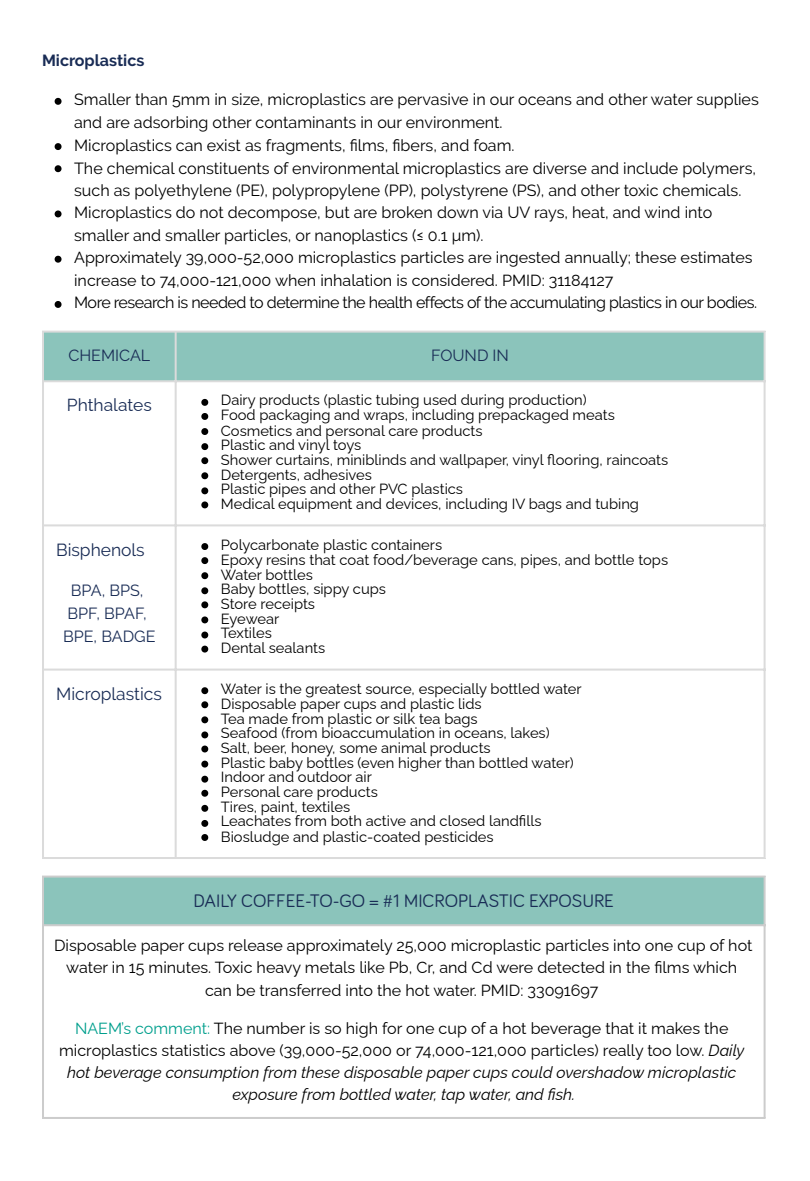
<style>
.page{position:relative;width:810px;height:1181px;background:#fff}
.page>*{position:absolute;margin:0;border:0;box-sizing:border-box;transform-origin:0 0}
.t1{font:18.75px "Bariol";color:#192c55}
.t2{font:17.4px "Raleway";color:#192c55}
.t3{font:16.05px/22px "Raleway";color:#000}
.t4{font:16.05px "Raleway";letter-spacing:-.03em;color:#000}
.t5{font:16.05px/23.1px "Raleway";color:#192c55;text-align:center}
.t6{font:700 16.05px "Raleway";color:#192c55}
.t7{font:14.7px "Raleway";color:#000}
.s1{color:#009f8d}
.s2{font-style:italic}
</style>
<div class="page">
<svg style="left:55px;top:98px;width:7px;height:7px"></svg>
<svg style="left:55px;top:143px;width:7px;height:7px"></svg>
<svg style="left:55px;top:165px;width:7px;height:7px"></svg>
<svg style="left:55px;top:210px;width:7px;height:7px"></svg>
<svg style="left:55px;top:256px;width:7px;height:7px"></svg>
<svg style="left:55px;top:301px;width:7px;height:7px"></svg>
<div style="left:44px;top:332px;width:720px;height:48px;background:#8bc4bb"></div>
<svg style="left:201px;top:399px;width:7px;height:7px"></svg>
<svg style="left:201px;top:413px;width:7px;height:7px"></svg>
<svg style="left:201px;top:428px;width:7px;height:7px"></svg>
<svg style="left:201px;top:443px;width:7px;height:7px"></svg>
<svg style="left:201px;top:457px;width:7px;height:7px"></svg>
<svg style="left:201px;top:472px;width:7px;height:7px"></svg>
<svg style="left:201px;top:487px;width:7px;height:7px"></svg>
<svg style="left:201px;top:501px;width:7px;height:7px"></svg>
<svg style="left:201px;top:543px;width:7px;height:7px"></svg>
<svg style="left:201px;top:557px;width:7px;height:7px"></svg>
<svg style="left:201px;top:572px;width:7px;height:7px"></svg>
<svg style="left:201px;top:587px;width:7px;height:7px"></svg>
<svg style="left:201px;top:601px;width:7px;height:7px"></svg>
<svg style="left:201px;top:616px;width:7px;height:7px"></svg>
<svg style="left:201px;top:631px;width:7px;height:7px"></svg>
<svg style="left:201px;top:645px;width:7px;height:7px"></svg>
<svg style="left:201px;top:687px;width:7px;height:7px"></svg>
<svg style="left:201px;top:701px;width:7px;height:7px"></svg>
<svg style="left:201px;top:716px;width:7px;height:7px"></svg>
<svg style="left:201px;top:731px;width:7px;height:7px"></svg>
<svg style="left:201px;top:745px;width:7px;height:7px"></svg>
<svg style="left:201px;top:760px;width:7px;height:7px"></svg>
<svg style="left:201px;top:775px;width:7px;height:7px"></svg>
<svg style="left:201px;top:789px;width:7px;height:7px"></svg>
<svg style="left:201px;top:805px;width:7px;height:6px"></svg>
<svg style="left:201px;top:820px;width:7px;height:6px"></svg>
<svg style="left:201px;top:834px;width:7px;height:7px"></svg>
<hr style="left:42px;top:332px;width:2px;height:525px;background:#dbdbdb">
<hr style="left:175px;top:332px;width:2px;height:525px;background:#dbdbdb">
<hr style="left:764px;top:332px;width:2px;height:525px;background:#dbdbdb">
<hr style="left:42px;top:330px;width:724px;height:2px;background:#dbdbdb">
<hr style="left:42px;top:380px;width:724px;height:2px;background:#dbdbdb">
<hr style="left:42px;top:524px;width:724px;height:2px;background:#dbdbdb">
<hr style="left:42px;top:668px;width:724px;height:2px;background:#dbdbdb">
<hr style="left:42px;top:857px;width:724px;height:2px;background:#dbdbdb">
<div style="left:43px;top:876px;width:722px;height:49px;background:#8bc4bb"></div>
<hr style="left:42px;top:877px;width:2px;height:239px;background:#ccc">
<hr style="left:764px;top:877px;width:2px;height:239px;background:#ccc">
<hr style="left:42px;top:875px;width:724px;height:2px;background:#ccc">
<hr style="left:42px;top:924px;width:724px;height:2px;background:#ccc">
<hr style="left:42px;top:1116px;width:724px;height:2px;background:#ccc">
<h2 class="t6" style="left:42px;top:51px;width:104px">Microplastics</h2>
<p class="t3" style="left:74px;top:88px;width:686px;line-height:23.1px">Smaller than 5mm in size, microplastics are pervasive in our oceans and other water supplies and are adsorbing other contaminants in our environment.</p>
<p class="t3" style="left:74px;top:134px;width:442px">Microplastics can exist as fragments, fi lms, fi bers, and foam.</p>
<p class="t3" style="left:74px;top:157px;width:683px">The chemical constituents of environmental microplastics are diverse and include polymers, such as polyethylene (PE), polypropylene (PP), polystyrene (PS), and other toxic chemicals.</p>
<p class="t3" style="left:74px;top:201px;width:640px;line-height:23.1px">Microplastics do not decompose, but are broken down via UV rays, heat, and wind into smaller and smaller particles, or nanoplastics (≤ 0.1 μm).</p>
<p class="t3" style="left:74px;top:246px;width:680px;line-height:23.1px">Approximately 39,000-52,000 microplastics particles are ingested annually; these estimates increase to 74,000-121,000 when inhalation is considered. PMID: 31184127</p>
<p class="t4" style="left:74px;top:293px;width:685px">More research is needed to determine the health effects of the accumulating plastics in our bodies.</p>
<p class="t5" style="left:68px;top:343px;width:83px">CHEMICAL</p>
<p class="t5" style="left:431px;top:343px;width:79px">FOUND IN</p>
<p class="t2" style="left:67px;top:395px;width:86px">Phthalates</p>
<p class="t7" style="left:221px;top:391px;width:367px">Dairy products (plastic tubing used during production)</p>
<p class="t7" style="left:221px;top:406px;width:395px">Food packaging and wraps, including prepackaged meats</p>
<p class="t7" style="left:221px;top:422px;width:263px">Cosmetics and personal care products</p>
<p class="t7" style="left:221px;top:436px;width:142px">Plastic and vinyl toys</p>
<p class="t7" style="left:221px;top:451px;width:449px">Shower curtains, miniblinds and wallpaper, vinyl flooring, raincoats</p>
<p class="t7" style="left:221px;top:466px;width:153px">Detergents, adhesives</p>
<p class="t7" style="left:221px;top:480px;width:244px">Plastic pipes and other PVC plastics</p>
<p class="t7" style="left:221px;top:495px;width:420px">Medical equipment and devices, including IV bags and tubing</p>
<h1 class="t2" style="left:56px;top:539px;width:90px">Bisphenols</h1>
<p class="t5" style="left:63px;top:578px;width:94px">BPA, BPS,<br>BPF, BPAF,<br>BPE, BADGE</p>
<p class="t7" style="left:221px;top:535px;width:223px">Polycarbonate plastic containers</p>
<p class="t7" style="left:221px;top:551px;width:449px">Epoxy resins that coat food/beverage cans, pipes, and bottle tops</p>
<p class="t7" style="left:221px;top:566px;width:94px">Water bottles</p>
<p class="t7" style="left:221px;top:580px;width:167px">Baby bottles, sippy cups</p>
<p class="t7" style="left:221px;top:595px;width:96px">Store receipts</p>
<p class="t7" style="left:221px;top:610px;width:60px">Eyewear</p>
<p class="t7" style="left:221px;top:624px;width:53px">Textiles</p>
<p class="t7" style="left:221px;top:639px;width:106px">Dental sealants</p>
<p class="t2" style="left:56px;top:683px;width:107px">Microplastics</p>
<p class="t7" style="left:221px;top:680px;width:362px">Water is the greatest source, especially bottled water</p>
<p class="t7" style="left:221px;top:695px;width:262px">Disposable paper cups and plastic lids</p>
<p class="t7" style="left:221px;top:710px;width:258px">Tea made from plastic or silk tea bags</p>
<p class="t7" style="left:221px;top:724px;width:330px">Seafood (from bioaccumulation in oceans, lakes)</p>
<p class="t7" style="left:221px;top:739px;width:271px">Salt, beer, honey, some animal products</p>
<p class="t7" style="left:221px;top:754px;width:354px">Plastic baby bottles (even higher than bottled water)</p>
<p class="t7" style="left:221px;top:768px;width:153px">Indoor and outdoor air</p>
<p class="t7" style="left:221px;top:783px;width:158px">Personal care products</p>
<p class="t7" style="left:221px;top:798px;width:131px">Tires, paint, textiles</p>
<p class="t7" style="left:221px;top:812px;width:322px">Leachates from both active and closed landfi lls</p>
<p class="t7" style="left:221px;top:827px;width:274px">Biosludge and plastic-coated pesticides</p>
<p class="t1" style="left:194px;top:887px;width:422px">DAILY COFFEE-TO-GO = #1 MICROPLASTIC EXPOSURE</p>
<p class="t3" style="left:54px;top:934px;width:700px;text-align:center">Disposable paper cups release approximately 25,000 microplastic particles into one cup of hot water in 15 minutes. Toxic heavy metals like Pb, Cr, and Cd were detected in the fi lms which can be transferred into the hot water. PMID: 33091697</p>
<p class="t3" style="left:59px;top:1017px;width:687px;text-align:center"><span class="s1">NAEM’s comment:</span> The number is so high for one cup of a hot beverage that it makes the microplastics statistics above (39,000-52,000 or 74,000-121,000 particles) really too low. <span class="s2">Daily hot beverage consumption from these disposable paper cups could overshadow microplastic exposure from bottled water, tap water, and fish.</span></p>
</div>
